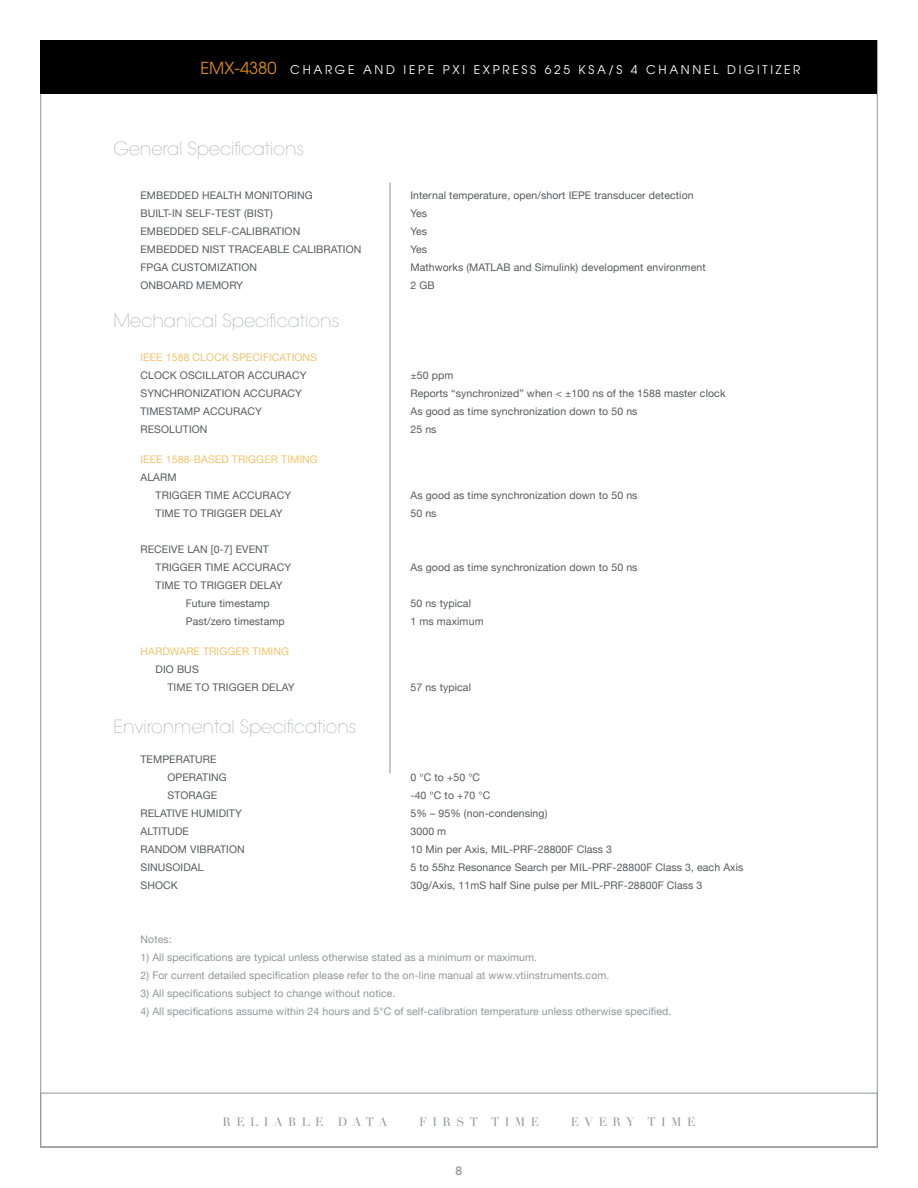
<style>
.page{position:relative;width:918px;height:1188px;background:#fff}
.page>*{position:absolute;margin:0;border:0;box-sizing:border-box;transform-origin:0 0}
.t1{font:200 18px "Avant Garde";color:#a7a9ac}
.t2{font:16.5px "Avant Garde";color:#db8b18}
.t3{font:12px "Avant Garde";letter-spacing:.22em;color:#fff}
.t4{font:12px "Didot";letter-spacing:.45em;color:#939598}
.t5{font:500 12px "Helvetica Neue";color:#939598}
.t6{font:10.5px/18px "Helvetica Neue";letter-spacing:.01em;color:#58595b}
.t7{font:10.5px "Helvetica Neue";letter-spacing:.01em;color:#939598}
.t8{font:10.5px "Helvetica Neue";letter-spacing:.01em;color:#f1c36c}
.s1{font-size:12px;color:#fff}
</style>
<div class="page">
<div style="left:40px;top:40px;width:838px;height:54px;background:#000"></div>
<div style="left:40px;top:1093px;width:838px;height:54px;border:1px solid #939598"></div>
<hr style="left:390px;top:183px;width:1px;height:590px;background:#939598">
<h2 class="t2" style="left:200px;top:58px;width:102px">EMX-4380 <span class="s1">CHARGE</span></h2>
<p class="t3" style="left:363px;top:62px;width:12px">AND</p>
<p class="t3" style="left:404px;top:62px;width:90px">I EPE PXI EXPRESS</p>
<p class="t3" style="left:545px;top:62px;width:113px">625 KSA /S 4 CHANNEL</p>
<p class="t3" style="left:727px;top:62px;width:9px">DIGITI</p>
<p class="t3" style="left:776px;top:62px;width:17px">ZER</p>
<h1 class="t1" style="left:113px;top:138px;width:192px">General Specifications</h1>
<p class="t6" style="left:140px;top:186px;width:174px">Embedded Health Monitoring</p>
<p class="t6" style="left:410px;top:186px;width:285px">Internal temperature, open/short IEPE transducer detection</p>
<p class="t6" style="left:140px;top:204px;width:134px">Bui lt-In Se lf-Test (BIST)</p>
<p class="t6" style="left:410px;top:204px;width:18px">Yes</p>
<p class="t6" style="left:140px;top:222px;width:169px">Embedded Self-Cali bration</p>
<p class="t6" style="left:410px;top:222px;width:18px">Yes</p>
<p class="t6" style="left:140px;top:240px;width:218px">Embedded NIST Traceable Cali bration</p>
<p class="t6" style="left:410px;top:240px;width:18px">Yes</p>
<p class="t6" style="left:140px;top:258px;width:47px">FPGA Customi</p>
<p class="t6" style="left:220px;top:258px;width:12px">zation</p>
<p class="t6" style="left:410px;top:258px;width:297px">Mathworks (MATLAB and Simulink) development environment</p>
<p class="t6" style="left:140px;top:276px;width:104px">On board Memory</p>
<p class="t6" style="left:410px;top:276px;width:26px">2 Gb</p>
<h1 class="t1" style="left:113px;top:310px;width:227px">Mechanical Specifications</h1>
<p class="t8" style="left:140px;top:351px;width:68px">IEEE 1588 Cloc</p>
<p class="t8" style="left:222px;top:351px;width:24px">k Specifications</p>
<p class="t6" style="left:140px;top:366px;width:168px">Clock osci llator accuracy</p>
<p class="t6" style="left:410px;top:366px;width:44px">±50 ppm</p>
<p class="t6" style="left:140px;top:384px;width:22px">Synchroni</p>
<p class="t6" style="left:203px;top:384px;width:14px">zation</p>
<p class="t6" style="left:243px;top:384px;width:9px">accurac</p>
<p class="t6" style="left:295px;top:384px;width:8px">y</p>
<p class="t6" style="left:410px;top:384px;width:317px">Reports “synchronized” when &lt; ±100 ns of the 1588 master clock</p>
<p class="t6" style="left:140px;top:402px;width:123px">Ti mestamp Accuracy</p>
<p class="t6" style="left:410px;top:402px;width:229px">As good as time synchronization down to 50 ns</p>
<p class="t6" style="left:140px;top:420px;width:67px">Resoluti on</p>
<p class="t6" style="left:410px;top:420px;width:28px">25 ns</p>
<p class="t8" style="left:140px;top:453px;width:69px">IEEE 1588-Based</p>
<p class="t8" style="left:232px;top:453px;width:62px">Trigger Timin</p>
<p class="t8" style="left:310px;top:453px;width:9px">g</p>
<p class="t6" style="left:156px;top:468px;width:137px;text-indent:-15px">Alarm<br>Trigger ti me accuracy</p>
<p class="t6" style="left:410px;top:486px;width:229px">As good as time synchronization down to 50 ns</p>
<p class="t6" style="left:156px;top:504px;width:129px">Ti me to trigger delay</p>
<p class="t6" style="left:410px;top:504px;width:28px">50 ns</p>
<p class="t6" style="left:140px;top:540px;width:15px">Receive</p>
<p class="t6" style="left:156px;top:540px;width:137px;text-indent:32px">LAN [0-7] Event<br>Trigger ti me accuracy</p>
<p class="t6" style="left:410px;top:558px;width:229px">As good as time synchronization down to 50 ns</p>
<p class="t6" style="left:186px;top:576px;width:98px;text-indent:-30px">Ti me to trigger delay<br>Future timestamp</p>
<p class="t6" style="left:410px;top:594px;width:62px">50 ns typical</p>
<p class="t6" style="left:186px;top:612px;width:100px">Past/zero timestamp</p>
<p class="t6" style="left:410px;top:612px;width:75px">1 ms maximum</p>
<p class="t8" style="left:140px;top:645px;width:150px">Hardware Trigger Ti ming</p>
<p class="t6" style="left:156px;top:660px;width:45px">DIO Bus</p>
<p class="t6" style="left:140px;top:678px;width:13px">Ti</p>
<p class="t6" style="left:176px;top:678px;width:120px">me to trigger delay</p>
<p class="t6" style="left:410px;top:678px;width:62px">57 ns typical</p>
<h1 class="t1" style="left:113px;top:716px;width:245px">Environmental Specifications</h1>
<p class="t6" style="left:140px;top:750px;width:76px">Temperature<br>Ope</p>
<p class="t6" style="left:189px;top:768px;width:39px">ratin g</p>
<p class="t6" style="left:410px;top:768px;width:71px">0 °C to +50 °C</p>
<p class="t6" style="left:140px;top:786px;width:18px">S</p>
<p class="t6" style="left:174px;top:786px;width:39px">torage</p>
<p class="t6" style="left:410px;top:786px;width:81px">-40 °C to +70 °C</p>
<p class="t6" style="left:140px;top:804px;width:14px">Relative</p>
<p class="t6" style="left:191px;top:804px;width:15px">Humidit</p>
<p class="t6" style="left:235px;top:804px;width:8px">y</p>
<p class="t6" style="left:411px;top:804px;width:138px">5% – 95% (non-condensing)</p>
<p class="t6" style="left:141px;top:822px;width:49px">Altitude</p>
<p class="t6" style="left:411px;top:822px;width:37px">3000 m</p>
<p class="t6" style="left:141px;top:840px;width:17px">Random</p>
<p class="t6" style="left:190px;top:840px;width:14px">Vibration</p>
<p class="t6" style="left:411px;top:840px;width:203px">10 Min per Axis, MIL-PRF-28800F Class 3</p>
<p class="t6" style="left:141px;top:858px;width:7px">Sinu</p>
<p class="t6" style="left:166px;top:858px;width:40px">soi dal</p>
<p class="t6" style="left:411px;top:858px;width:334px">5 to 55hz Resonance Search per MIL-PRF-28800F Class 3, each Axis</p>
<p class="t6" style="left:141px;top:876px;width:39px">Shock</p>
<p class="t6" style="left:411px;top:876px;width:293px">30g/Axis, 11mS half Sine pulse per MIL-PRF-28800F Class 3</p>
<p class="t7" style="left:141px;top:933px;width:33px">Notes:</p>
<p class="t7" style="left:141px;top:951px;width:398px">1) All specifications are typical unless otherwise stated as a minimum or maximum.</p>
<p class="t7" style="left:141px;top:969px;width:470px">2) For current detailed specification please refer to the on-line manual at www.vtiinstruments.com.</p>
<p class="t7" style="left:141px;top:987px;width:257px">3) All specifications subject to change without notice.</p>
<p class="t7" style="left:141px;top:1005px;width:532px">4) All specifications assume within 24 hours and 5°C of self-calibration temperature unless otherwise specified.</p>
<p class="t4" style="left:222px;top:1114px;width:166px">RELIABLE DATA</p>
<p class="t4" style="left:419px;top:1114px;width:122px">FIRST TIME</p>
<p class="t4" style="left:571px;top:1114px;width:126px">EVERY TIME</p>
<p class="t5" style="left:456px;top:1163px;width:8px">8</p>
</div>
